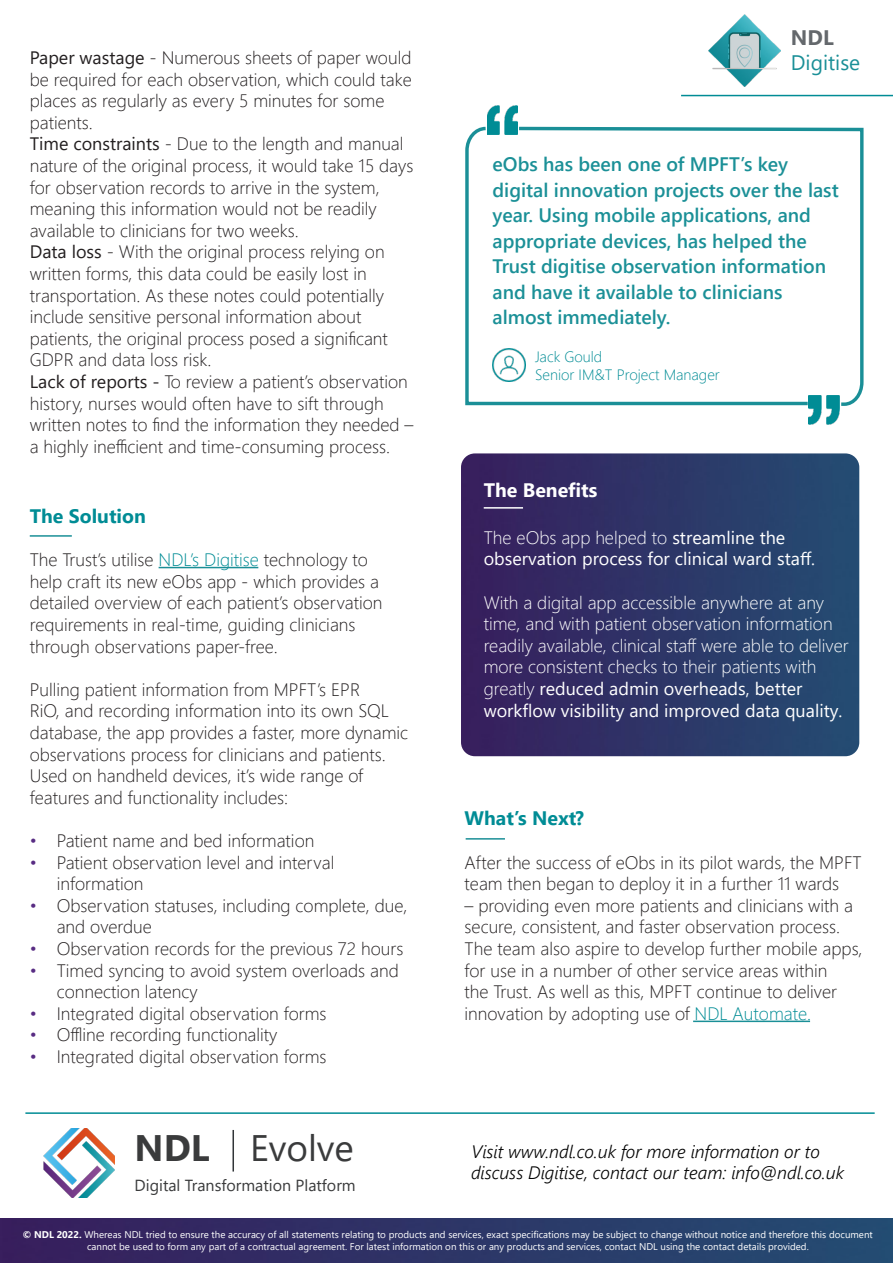
<style>
.page{position:relative;width:893px;height:1263px;background:#fff}
.page>*{position:absolute;margin:0;border:0;box-sizing:border-box;transform-origin:0 0}
.t1{font:36.9px "Segoe UI";color:#3a3b3c}
.t2{font:21px "Segoe UI";color:#1a8f97}
.t3{font:700 21px "Segoe UI";color:#64686c}
.t4{font:600 19.5px/25.5px "Segoe UI";color:#1b9097}
.t5{font:700 19.5px "Segoe UI";color:#008c95}
.t6{font:700 19.5px "Segoe UI";color:#fff}
.t7{font:300 18px/21.6px "Segoe UI";color:#231f20}
.t8{font:300 18px/21.6px "Segoe UI";color:#fff}
.t9{font:italic 300 18px "Segoe UI";color:#000}
.t10{font:18px/21.6px "Segoe UI";color:#fff}
.t11{font:16.05px "Segoe UI";color:#3a3b3c}
.t12{font:300 15px "Segoe UI";color:#008c95}
.t13{font:9.75px/11.7px "Segoe UI";color:#fff;text-align:center}
.s1{font-weight:400}
.s2{color:#008c95}
.s3{color:#582c83}
.s4{font-weight:700}
.s5{font-weight:300}
</style>
<div class="page">
<img style="left:461px;top:453px;width:398px;height:303px">
<img style="left:0;top:1218px;width:893px;height:45px">
<hr style="left:30px;top:535px;width:42px;height:2px;background:#1a8f97">
<hr style="left:484px;top:507px;width:39px;height:2px;background:#fff">
<hr style="left:466px;top:838px;width:39px;height:2px;background:#1a8f97">
<svg style="left:465px;top:125px;width:51px;height:281px"></svg>
<svg style="left:516px;top:125px;width:348px;height:283px"></svg>
<img style="left:809px;top:395px;width:31px;height:29px">
<img style="left:488px;top:105px;width:29px;height:29px">
<img style="left:492px;top:348px;width:33px;height:33px">
<hr style="left:693px;top:1020px;width:117px;height:2px;background:#1a8f97">
<hr style="left:681px;top:95px;width:212px;height:1px;background:#008c95">
<img style="left:43px;top:1129px;width:72px;height:68px">
<hr style="left:232px;top:1130px;width:2px;height:41px;background:#313538">
<hr style="left:25px;top:1112px;width:850px;height:2px;background:#008c95">
<hr style="left:159px;top:567px;width:99px;height:1px;background:#1a8f97">
<img style="left:709px;top:15px;width:71px;height:72px">
<p class="t7" style="left:30px;top:45px;width:384px"><span class="s1">Paper wastage</span> - Numerous sheets of paper would be required for each observation, which could take places as regularly as every 5 minutes for some patients.</p>
<p class="t7" style="left:30px;top:131px;width:385px"><span class="s1">Time constraints</span> - Due to the length and manual nature of the original process, it would take 15 days for observation records to arrive in the system, meaning this information would not be readily available to clinicians for two weeks.</p>
<p class="t7" style="left:30px;top:239px;width:360px"><span class="s1">Data loss</span> - With the original process relying on written forms, this data could be easily lost in transportation. As these notes could potentially include sensitive personal information about patients, the original process posed a significant GDPR and data loss risk.</p>
<p class="t7" style="left:30px;top:369px;width:385px"><span class="s1">Lack of reports -</span> To review a patient’s observation history, nurses would often have to sift through written notes to find the information they needed – a highly inefficient and time-consuming process.</p>
<p class="t5" style="left:30px;top:498px;width:118px">The Solution</p>
<p class="t7" style="left:30px;top:547px;width:354px">The Trust’s utilise <span class="s2">NDL’s Digitise</span> technology to help craft its new eObs app - which provides a detailed overview of each patient’s observation requirements in real-time, guiding clinicians through observations paper-free.</p>
<p class="t7" style="left:30px;top:677px;width:380px">Pulling patient information from MPFT’s EPR<br>RiO, and recording information into its own SQL database, the app provides a faster, more dynamic observations process for clinicians and patients.<br>Used on handheld devices, it’s wide range of features and functionality includes:</p>
<p class="t7" style="left:30px;top:828px;width:286px"><span class="s3">•</span> Patient name and bed information</p>
<p class="t7" style="left:57px;top:850px;width:279px;text-indent:-27px"><span class="s3">•</span> Patient observation level and interval information</p>
<p class="t7" style="left:57px;top:893px;width:352px;text-indent:-27px"><span class="s3">•</span> Observation statuses, including complete, due, and overdue</p>
<p class="t7" style="left:30px;top:936px;width:375px"><span class="s3">•</span> Observation records for the previous 72 hours</p>
<p class="t7" style="left:57px;top:958px;width:343px;text-indent:-27px"><span class="s3">•</span> Timed syncing to avoid system overloads and connection latency</p>
<p class="t7" style="left:30px;top:1001px;width:298px"><span class="s3">•</span> Integrated digital observation forms</p>
<p class="t7" style="left:30px;top:1022px;width:249px"><span class="s3">•</span> Offline recording functionality</p>
<p class="t7" style="left:30px;top:1044px;width:298px"><span class="s3">•</span> Integrated digital observation forms</p>
<p class="t1" style="left:135px;top:1113px;width:221px"><span class="s4">NDL</span> Evolve</p>
<p class="t11" style="left:135px;top:1170px;width:223px">Digital Transformation Platform</p>
<p class="t3" style="left:791px;top:18px;width:44px">NDL</p>
<p class="t2" style="left:791px;top:43px;width:71px">Digitise</p>
<p class="t4" style="left:493px;top:150px;width:348px">eObs has been one of MPFT’s key digital innovation projects over the last year. Using mobile applications, and appropriate devices, has helped the Trust digitise observation information and have it available to clinicians almost immediately.</p>
<p class="t12" style="left:535px;top:342px;width:69px">Jack Gould</p>
<p class="t12" style="left:535px;top:360px;width:186px">Senior IM&amp;T Project Manager</p>
<p class="t6" style="left:484px;top:472px;width:115px">The Benefits</p>
<p class="t10" style="left:484px;top:525px;width:333px"><span class="s5">The eObs app helped to</span> streamline the observation process for clinical ward staff.</p>
<p class="t8" style="left:484px;top:590px;width:367px">With a digital app accessible anywhere at any time, and with patient observation information readily available, clinical staff were able to deliver more consistent checks to their patients with greatly <span class="s1">reduced admin overheads, better workflow visibility and improved data quality.</span></p>
<p class="t5" style="left:465px;top:800px;width:121px">What’s Next?</p>
<p class="t7" style="left:465px;top:850px;width:399px">After the success of eObs in its pilot wards, the MPFT team then began to deploy it in a further 11 wards</p>
<p class="t7" style="left:465px;top:893px;width:400px">– providing even more patients and clinicians with a secure, consistent, and faster observation process.<br>The team also aspire to develop further mobile apps, for use in a number of other service areas within<br>the Trust. As well as this, MPFT continue to deliver innovation by adopting use of <span class="s2">NDL Automate.</span></p>
<p class="t9" style="left:471px;top:1134px;width:350px">Visit www.ndl.co.uk for more information or to</p>
<p class="t9" style="left:471px;top:1156px;width:374px">discuss Digitise, contact our team: info@ndl.co.uk</p>
<p class="t13" style="left:23px;top:1228px;width:851px"><span class="s4">© NDL 2022.</span> Whereas NDL tried to ensure the accuracy of all statements relating to products and services, exact specifications may be subject to change without notice and therefore this document cannot be used to form any part of a contractual agreement. For latest information on this or any products and services, contact NDL using the contact details provided.</p>
</div>
